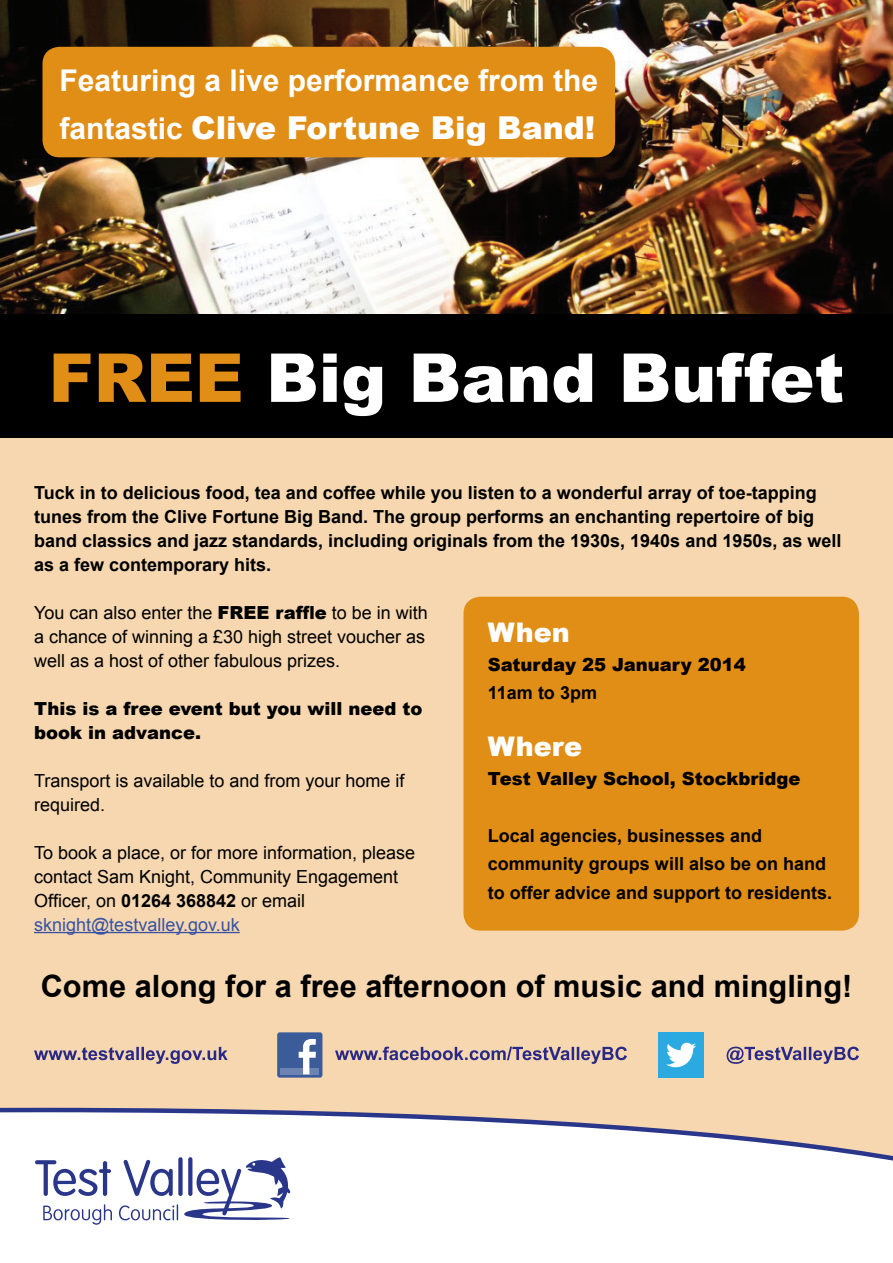
<style>
.page{position:relative;width:893px;height:1263px;background:#fff}
.page>*{position:absolute;margin:0;border:0;box-sizing:border-box;transform-origin:0 0}
.t1{font:900 67.5px "Arial";color:#fff}
.t2{font:900 31.5px "Arial";color:#fff}
.t3{font:700 30.75px "Arial";color:#000}
.t4{font:700 30px "Arial";color:#fff}
.t5{font:900 27px "Arial";color:#fff}
.t6{font:700 18px/24px "Arial";color:#000}
.t7{font:18px/24px "Arial";color:#000}
.t8{font:900 18px/24px "Arial";color:#000}
.s1{font-weight:700;font-size:30px}
.s2{color:#e18e17}
.s3{font-weight:900}
.s4{font-weight:700}
.s5{color:#3853a3}
</style>
<div class="page">
<div style="left:0;top:436px;width:893px;height:827px;background:#f6d7b0"></div>
<svg style="left:0;top:1108px;width:893px;height:155px;background:#f7f4f3"></svg>
<img style="left:0;top:0;width:893px;height:315px">
<svg style="left:43px;top:1204px;width:69px;height:21px"></svg>
<svg style="left:119px;top:1204px;width:59px;height:16px"></svg>
<svg style="left:35px;top:1160px;width:76px;height:36px;background:#b7bbd7"></svg>
<svg style="left:124px;top:1160px;width:49px;height:36px;background:#b7bcd8"></svg>
<div style="left:178px;top:1157px;width:5px;height:39px;background:#29368a;border-radius:2px"></div>
<svg style="left:184px;top:1157px;width:106px;height:64px;background:#bbbfda"></svg>
<div style="left:463px;top:597px;width:396px;height:334px;background:#e18e17;border-radius:17px"></div>
<div style="left:0;top:315px;width:893px;height:123px;background:#000"></div>
<div style="left:43px;top:47px;width:572px;height:110px;background:#e18e17;border-radius:17px"></div>
<div style="left:277px;top:1032px;width:45px;height:45px;background:#3b5b99;border-radius:3px"></div>
<div style="left:280px;top:1068px;width:39px;height:6px;background:#6d84b3"></div>
<svg style="left:299px;top:1039px;width:17px;height:35px"></svg>
<div style="left:658px;top:1032px;width:46px;height:45px;background:#2aaae1"></div>
<svg style="left:666px;top:1043px;width:30px;height:24px"></svg>
<svg style="left:34px;top:1047px;width:194px;height:17px"></svg>
<svg style="left:727px;top:1046px;width:132px;height:18px"></svg>
<svg style="left:335px;top:1047px;width:292px;height:17px"></svg>
<hr style="left:34px;top:932px;width:206px;height:1px;background:#3853a3">
<h3 class="t4" style="left:60px;top:60px;width:540px">Featuring a live performance from the</h3>
<h2 class="t2" style="left:60px;top:104px;width:537px"><span class="s1">fantastic</span> Clive Fortune Big Band!</h2>
<h1 class="t1" style="left:49px;top:329px;width:797px"><span class="s2">FREE</span> Big Band Buffet</h1>
<p class="t6" style="left:34px;top:481px;width:809px">Tuck in to delicious food, tea and coffee while you listen to a wonderful array of toe-tapping tunes from the Clive Fortune Big Band. The group performs an enchanting repertoire of big band classics and jazz standards, including originals from the 1930s, 1940s and 1950s, as well as a few contemporary hits.</p>
<p class="t7" style="left:34px;top:600px;width:395px">You can also enter the <span class="s3">FREE raffle</span> to be in with a chance of winning a £30 high street voucher as well as a host of other fabulous prizes.</p>
<p class="t8" style="left:34px;top:696px;width:390px">This is a free event but you will need to book in advance.</p>
<p class="t7" style="left:34px;top:768px;width:372px">Transport is available to and from your home if required.</p>
<p class="t7" style="left:34px;top:840px;width:383px">To book a place, or for more information, please contact Sam Knight, Community Engagement Officer, on <span class="s4">01264 368842</span> or email <span class="s5">sknight@testvalley.gov.uk</span></p>
<h3 class="t5" style="left:488px;top:613px;width:83px">When</h3>
<p class="t8" style="left:488px;top:652px;width:259px">Saturday 25 January 2014</p>
<p class="t6" style="left:488px;top:682px;width:111px">11am to 3pm</p>
<h3 class="t5" style="left:488px;top:727px;width:96px">Where</h3>
<p class="t8" style="left:488px;top:766px;width:314px">Test Valley School, Stockbridge</p>
<p class="t6" style="left:488px;top:822px;width:346px;line-height:28.5px">Local agencies, businesses and community groups will also be on hand to offer advice and support to residents.</p>
<h3 class="t3" style="left:41px;top:966px;width:813px">Come along for a free afternoon of music and mingling!</h3>
</div>
